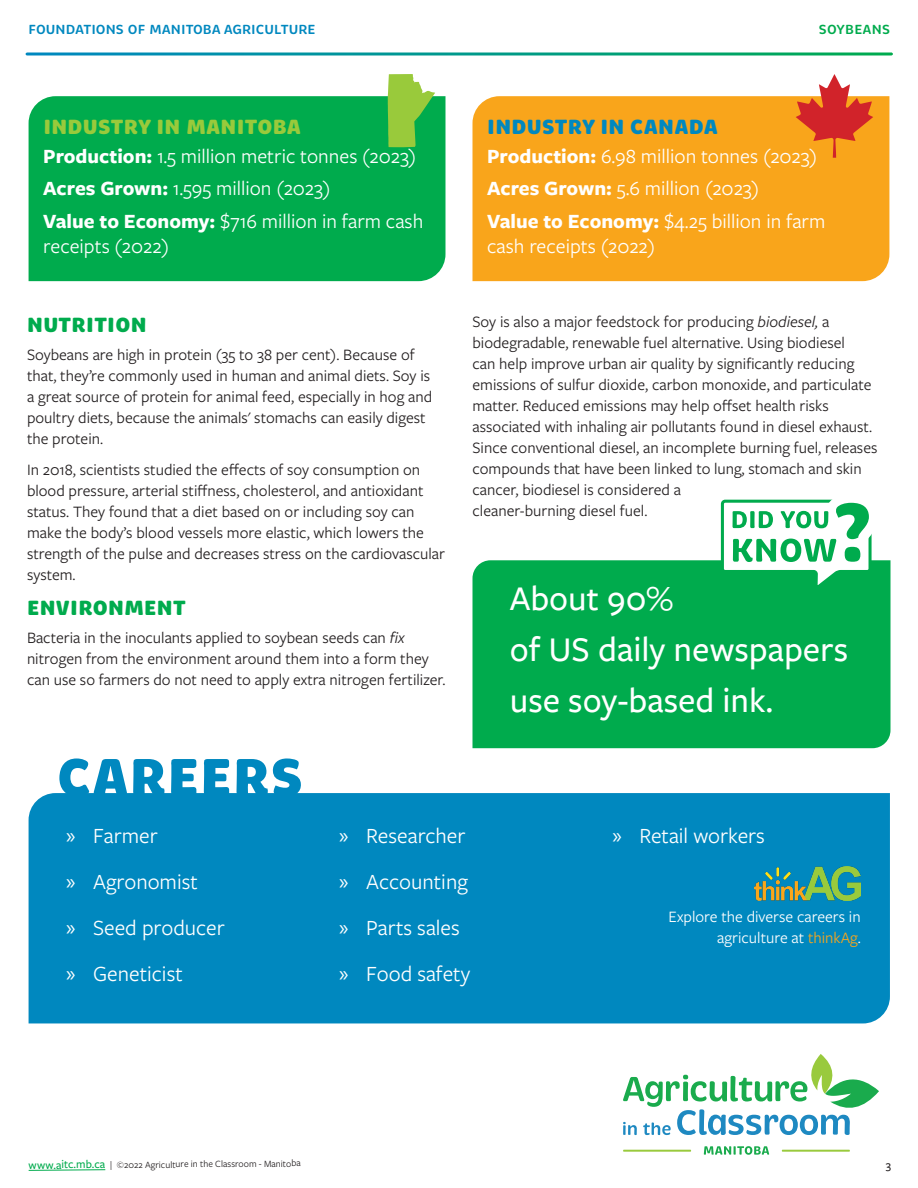
<style>
.page{position:relative;width:918px;height:1188px;background:#fff}
.page>*{position:absolute;margin:0;border:0;box-sizing:border-box;transform-origin:0 0}
.DYK_copy{font:500 36px/51px "Freight Sans Pro";color:#fff}
.t1{font:22.5px "Freight Sans Pro";color:#fff}
.Industry_-Copy{font:21px/25.5px "Freight Sans Pro";color:#fff}
.Subhead{font:900 21px "Brevia";letter-spacing:.015em;color:#00ab4d}
.Subhead-2{font:900 21px "Brevia";letter-spacing:.015em;color:#99ca3b}
.Subhead-3{font:900 21px "Brevia";letter-spacing:.015em;color:#0088bf}
.Body_copy{font:16.5px/21px "Freight Sans Pro";color:#231f20}
.Body_copy-2{font:16.5px/21px "Freight Sans Pro";color:#fff;text-align:right}
.t2{font:600 13.5px "Brevia";color:#0088bf}
.Heading{font:600 13.5px "Brevia";letter-spacing:.015em;color:#00ab4d}
.t3{font:500 12px "Freight Sans Pro";color:#231f20}
.Words{font:9.9px "Freight Sans Pro";letter-spacing:-.01em;color:#231f20}
.s1{font-weight:700}
.s2{font-style:italic}
.s3{font-family:"Myriad Pro"}
.s4{font-weight:500;font-size:12px;color:#00ab4d}
.s5{color:#f9a51b}
</style>
<div class="page">
<svg style="left:28px;top:1169px;width:78px;height:2px"></svg>
<svg style="left:27px;top:52px;width:865px;height:4px;background:#40b2a7"></svg>
<div style="left:29px;top:793px;width:861px;height:230px;background:#0088bf"></div>
<div style="left:29px;top:96px;width:416px;height:185px;background:#00ab4d"></div>
<div style="left:472px;top:96px;width:417px;height:185px;background:#f9a51b"></div>
<svg style="left:59px;top:758px;width:242px;height:39px"></svg>
<img style="left:755px;top:896px;width:106px;height:4px">
<svg style="left:388px;top:74px;width:47px;height:73px;background:#7fc752"></svg>
<svg style="left:796px;top:74px;width:77px;height:84px"></svg>
<svg style="left:704px;top:1146px;width:65px;height:9px"></svg>
<svg style="left:623px;top:1054px;width:256px;height:81px"></svg>
<hr style="left:623px;top:1150px;width:68px;height:2px;background:#99ca3d">
<hr style="left:782px;top:1150px;width:68px;height:2px;background:#99ca3d">
<div style="left:472px;top:560px;width:419px;height:188px;background:#00ab4d"></div>
<svg style="left:719px;top:264px;width:154px;height:632px"></svg>
<svg style="left:722px;top:485px;width:149px;height:103px"></svg>
<p class="t2" style="left:29px;top:21px;width:289px">FOUNDATIONS OF MANITOBA AGRICULTURE</p>
<p class="Heading" style="left:819px;top:21px;width:73px">SOYBEANS</p>
<p class="Subhead-2" style="left:43px;top:113px;width:259px">INDUSTRY IN MANITOBA</p>
<p class="Industry_-Copy" style="left:43px;top:142px;width:375px"><span class="s1">Production:</span> 1.5 million metric tonnes (2023)</p>
<p class="Industry_-Copy" style="left:43px;top:175px;width:289px"><span class="s1">Acres Grown:</span> 1.595 million (2023)</p>
<p class="Industry_-Copy" style="left:43px;top:207px;width:382px"><span class="s1">Value to Economy:</span> $716 million in farm cash receipts (2022)</p>
<p class="Subhead" style="left:27px;top:312px;width:121px">NUTRITION</p>
<p class="Body_copy" style="left:27px;top:343px;width:407px">Soybeans are high in protein (35 to 38 per cent). Because of that, they’re commonly used in human and animal diets. Soy is a great source of protein for animal feed, especially in hog and poultry diets, because the animals' stomachs can easily digest the protein.</p>
<p class="Body_copy" style="left:27px;top:459px;width:420px">In 2018, scientists studied the effects of soy consumption on blood pressure, arterial stiffness, cholesterol, and antioxidant status. They found that a diet based on or including soy can make the body’s blood vessels more elastic, which lowers the strength of the pulse and decreases stress on the cardiovascular system.</p>
<p class="Subhead" style="left:27px;top:595px;width:160px">ENVIRONMENT</p>
<p class="Body_copy" style="left:27px;top:626px;width:420px">Bacteria in the inoculants applied to soybean seeds can <span class="s2">fix </span>nitrogen from the environment around them into a form they can use so farmers do not need to apply extra nitrogen fertilizer.</p>
<p class="Subhead-3" style="left:487px;top:113px;width:232px">INDUSTRY IN CANADA</p>
<p class="Industry_-Copy" style="left:487px;top:142px;width:331px"><span class="s1">Production:</span> 6.98 million tonnes (2023)</p>
<p class="Industry_-Copy" style="left:487px;top:175px;width:273px"><span class="s1">Acres Grown:</span> 5.6 million (2023)</p>
<p class="Industry_-Copy" style="left:487px;top:207px;width:340px"><span class="s1">Value to Economy:</span> $4.25 billion in farm cash receipts (2022)</p>
<p class="Body_copy" style="left:472px;top:310px;width:407px">Soy is also a major feedstock for producing <span class="s2">biodiesel,</span> a biodegradable, renewable fuel alternative. Using biodiesel<br>can help improve urban air quality by significantly reducing emissions of sulfur dioxide, carbon monoxide, and particulate matter. Reduced emissions may help offset health risks associated with inhaling air pollutants found in diesel exhaust.<br>Since conventional diesel, an incomplete burning fuel, releases compounds that have been linked to lung, stomach and skin cancer, biodiesel is considered a<br>cleaner-burning diesel fuel.</p>
<p class="DYK_copy" style="left:510px;top:571px;width:340px">About 90%<br>of US daily newspapers use soy-based ink.</p>
<p class="t1" style="left:66px;top:821px;width:93px"><span class="s3">»</span> Farmer</p>
<p class="t1" style="left:66px;top:867px;width:133px"><span class="s3">»</span> Agronomist</p>
<p class="t1" style="left:66px;top:913px;width:160px"><span class="s3">»</span> Seed producer</p>
<p class="t1" style="left:66px;top:959px;width:118px"><span class="s3">»</span> Geneticist</p>
<p class="t1" style="left:339px;top:821px;width:128px"><span class="s3">»</span> Researcher</p>
<p class="t1" style="left:339px;top:867px;width:130px"><span class="s3">»</span> Accounting</p>
<p class="t1" style="left:339px;top:913px;width:122px"><span class="s3">»</span> Parts sales</p>
<p class="t1" style="left:339px;top:959px;width:132px"><span class="s3">»</span> Food safety</p>
<p class="Words" style="left:29px;top:1157px;width:274px"><span class="s4">www.aitc.mb.ca</span> | ©2022 Agriculture in the Classroom - Manitoba</p>
<p class="t1" style="left:612px;top:821px;width:154px"><span class="s3">»</span> Retail workers</p>
<p class="Body_copy-2" style="left:669px;top:906px;width:194px">Explore the diverse careers in agriculture at <span class="s5">thinkAg</span>.</p>
<p class="t3" style="left:886px;top:1157px;width:7px">3</p>
</div>
